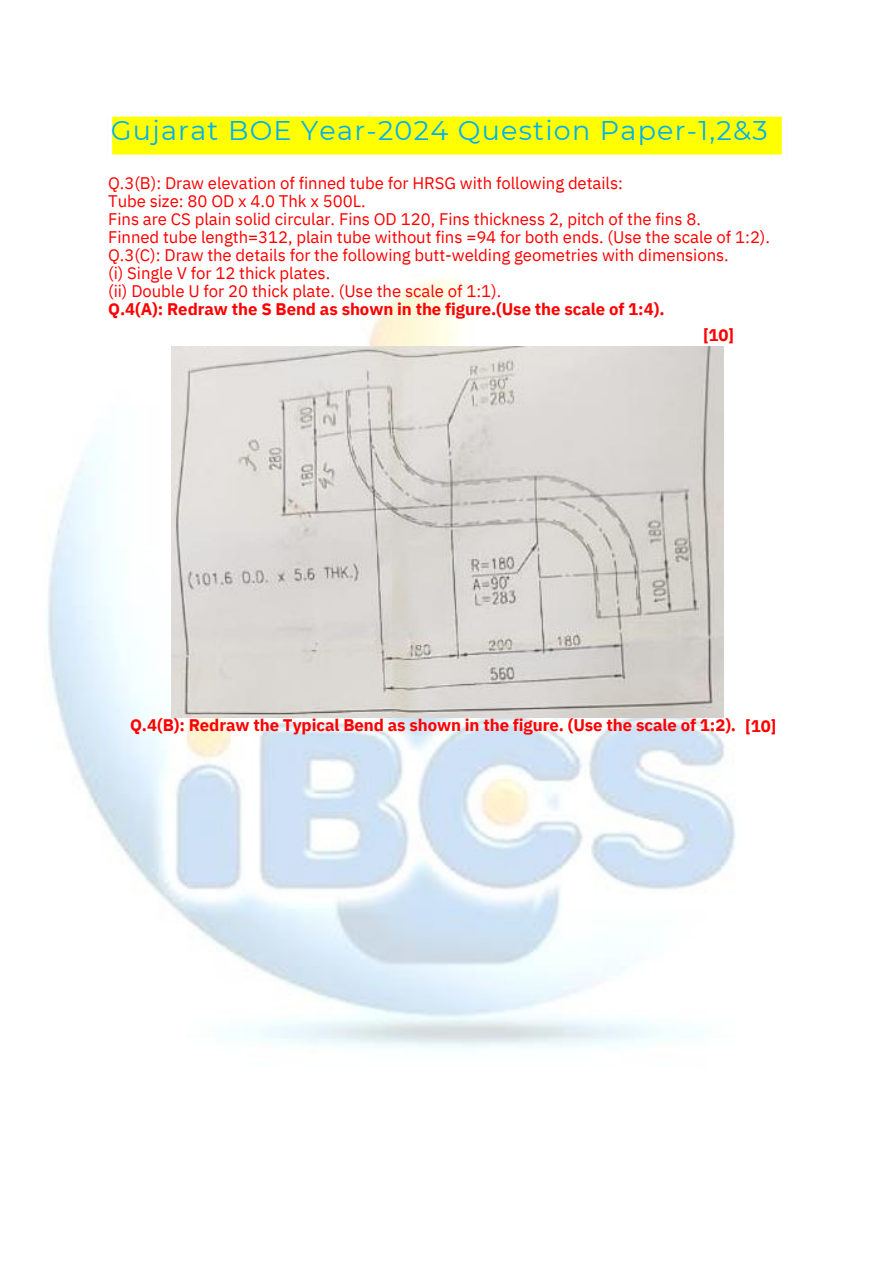
<style>
.page{position:relative;width:894px;height:1264px;background:#fff}
.page>*{position:absolute;margin:0;border:0;box-sizing:border-box;transform-origin:0 0}
.t1{font:27px "Montserrat";letter-spacing:.045em;color:#00b0f0}
.t2{font:16.8px/18px "IBM Plex Sans";letter-spacing:-.005em;color:#f00}
.t3{font:700 16.8px "IBM Plex Sans";letter-spacing:-.005em;color:#f00}
.s1{font-weight:700}
</style>
<div class="page">
<img style="left:47px;top:278px;width:689px;height:771px">
<div style="left:112px;top:116px;width:670px;height:39px;background:#ff0"></div>
<img style="left:171px;top:347px;width:551px;height:370px">
<p class="t1" style="left:111px;top:114px;width:658px">Gujarat BOE Year-2024 Question Paper-1,2&amp;3</p>
<p class="t2" style="left:108px;top:174px;width:663px">Q.3(B): Draw elevation of finned tube for HRSG with following details:<br>Tube size: 80 OD x 4.0 Thk x 500L.<br>Fins are CS plain solid circular. Fins OD 120, Fins thickness 2, pitch of the fins 8.<br>Finned tube length=312, plain tube without fins =94 for both ends. (Use the scale of 1:2).<br>Q.3(C): Draw the details for the following butt-welding geometries with dimensions.<br>(i) Single V for 12 thick plates.<br>(ii) Double U for 20 thick plate. (Use the scale of 1:1).<br><span class="s1">Q.4(A): Redraw the S Bend as shown in the figure.(Use the scale of 1:4).</span></p>
<h1 class="t3" style="left:702px;top:324px;width:33px">[10]</h1>
<p class="t3" style="left:130px;top:713px;width:607px">Q.4(B): Redraw the Typical Bend as shown in the figure. (Use the scale of 1:2).</p>
<h2 class="t3" style="left:745px;top:714px;width:33px">[10]</h2>
</div>
